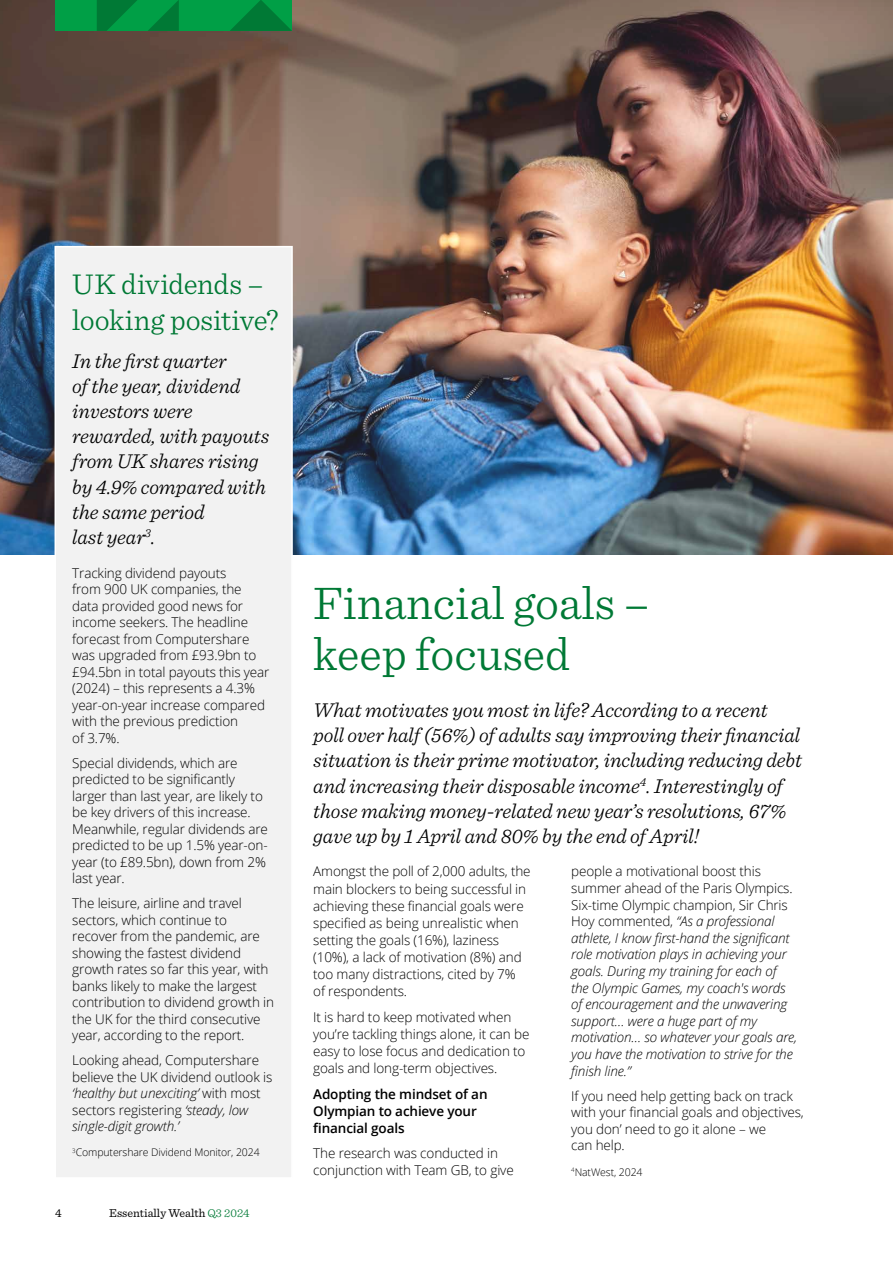
<style>
.page{position:relative;width:893px;height:1263px;background:#fff}
.page>*{position:absolute;margin:0;border:0;box-sizing:border-box;transform-origin:0 0}
.t1{font:300 48px/51px "Sentinel";color:#007935}
.t2{font:300 30px/36px "Sentinel";letter-spacing:-.005em;color:#007935}
.t3{font:italic 300 21px/25.2px "Sentinel";letter-spacing:-.005em;color:#000}
.t4{font:300 13.5px/16.5px "Open Sans";letter-spacing:-.01em;color:#000}
.t5{font:italic 300 13.5px/16.6px "Open Sans";letter-spacing:-.01em;color:#000}
.t6{font:600 13.5px/17.1px "Open Sans";letter-spacing:-.01em;color:#000}
.t7{font:12px "Sentinel";color:#000}
.t8{font:300 10.5px "Open Sans";letter-spacing:-.01em;color:#000}
.s1{font-style:italic}
.s2{font-weight:300;color:#007935}
.s3{font-style:normal}
</style>
<div class="page">
<img style="left:0;top:0;width:893px;height:555px">
<div style="left:55px;top:246px;width:238px;height:933px;background:#f2f2f2;border:2px solid #fff"></div>
<div style="left:55px;top:0;width:237px;height:31px;background:#009f46"></div>
<svg style="left:148px;top:0;width:31px;height:31px"></svg>
<svg style="left:230px;top:0;width:62px;height:31px"></svg>
<svg style="left:97px;top:0;width:40px;height:31px"></svg>
<h2 class="t2" style="left:72px;top:264px;width:208px">UK dividends – looking positive?</h2>
<h3 class="t3" style="left:72px;top:347px;width:198px">In the first quarter<br>of the year, dividend investors were rewarded, with payouts from UK shares rising by 4.9% compared with the same period<br>last year<sup>3</sup>.</h3>
<p class="t4" style="left:72px;top:564px;width:199px">Tracking dividend payouts<br>from 900 UK companies, the data provided good news for income seekers. The headline forecast from Computershare was upgraded from £93.9bn to £94.5bn in total payouts this year (2024) – this represents a 4.3% year-on-year increase compared with the previous prediction<br>of 3.7%.</p>
<p class="t4" style="left:72px;top:754px;width:197px">Special dividends, which are predicted to be significantly larger than last year, are likely to be key drivers of this increase.<br>Meanwhile, regular dividends are predicted to be up 1.5% year-on&shy;year (to £89.5bn), down from 2% last year.</p>
<p class="t4" style="left:72px;top:894px;width:203px">The leisure, airline and travel sectors, which continue to recover from the pandemic, are showing the fastest dividend growth rates so far this year, with banks likely to make the largest contribution to dividend growth in the UK for the third consecutive year, according to the report.</p>
<p class="t4" style="left:72px;top:1051px;width:202px">Looking ahead, Computershare believe the UK dividend outlook is <span class="s1">‘healthy but unexciting’</span> with most sectors registering <span class="s1">‘steady, low single-digit growth.’</span></p>
<p class="t8" style="left:72px;top:1145px;width:189px"><sup>3</sup>Computershare Dividend Monitor, 2024</p>
<p class="t7" style="left:55px;top:1204px;width:8px">4</p>
<p class="t7" style="left:109px;top:1204px;width:142px">Essentially Wealth <span class="s2">Q3 2024</span></p>
<h1 class="t1" style="left:313px;top:574px;width:338px">Financial goals – keep focused</h1>
<p class="t3" style="left:313px;top:696px;width:490px">What motivates you most in life? According to a recent poll over half (56%) of adults say improving their financial situation is their prime motivator, including reducing debt and increasing their disposable income<sup>4</sup>. Interestingly of those making money-related new year’s resolutions, 67% gave up by 1 April and 80% by the end of April!</p>
<p class="t5" style="left:571px;top:863px;width:227px"><span class="s3">people a motivational boost this summer ahead of the Paris Olympics.<br>Six-time Olympic champion, Sir Chris Hoy commented,</span> “As a professional athlete, I know first-hand the significant role motivation plays in achieving your goals. During my training for each of the Olympic Games, my coach's words of encouragement and the unwavering support… were a huge part of my motivation… so whatever your goals are, you have the motivation to strive for the finish line.”</p>
<p class="t4" style="left:571px;top:1087px;width:234px">If you need help getting back on track with your financial goals and objectives, you don’ need to go it alone – we<br>can help.</p>
<p class="t8" style="left:571px;top:1164px;width:73px"><sup>4</sup>NatWest, 2024</p>
<p class="t4" style="left:313px;top:863px;width:219px;line-height:17.1px">Amongst the poll of 2,000 adults, the main blockers to being successful in achieving these financial goals were specified as being unrealistic when setting the goals (16%), laziness (10%), a lack of motivation (8%) and too many distractions, cited by 7% of respondents.</p>
<p class="t4" style="left:313px;top:1008px;width:218px;line-height:17.1px">It is hard to keep motivated when you’re tackling things alone, it can be easy to lose focus and dedication to goals and long-term objectives.</p>
<p class="t6" style="left:313px;top:1085px;width:176px">Adopting the mindset of an<br>Olympian to achieve your financial goals</p>
<p class="t4" style="left:313px;top:1144px;width:202px;line-height:17.1px">The research was conducted in conjunction with Team GB, to give</p>
</div>
